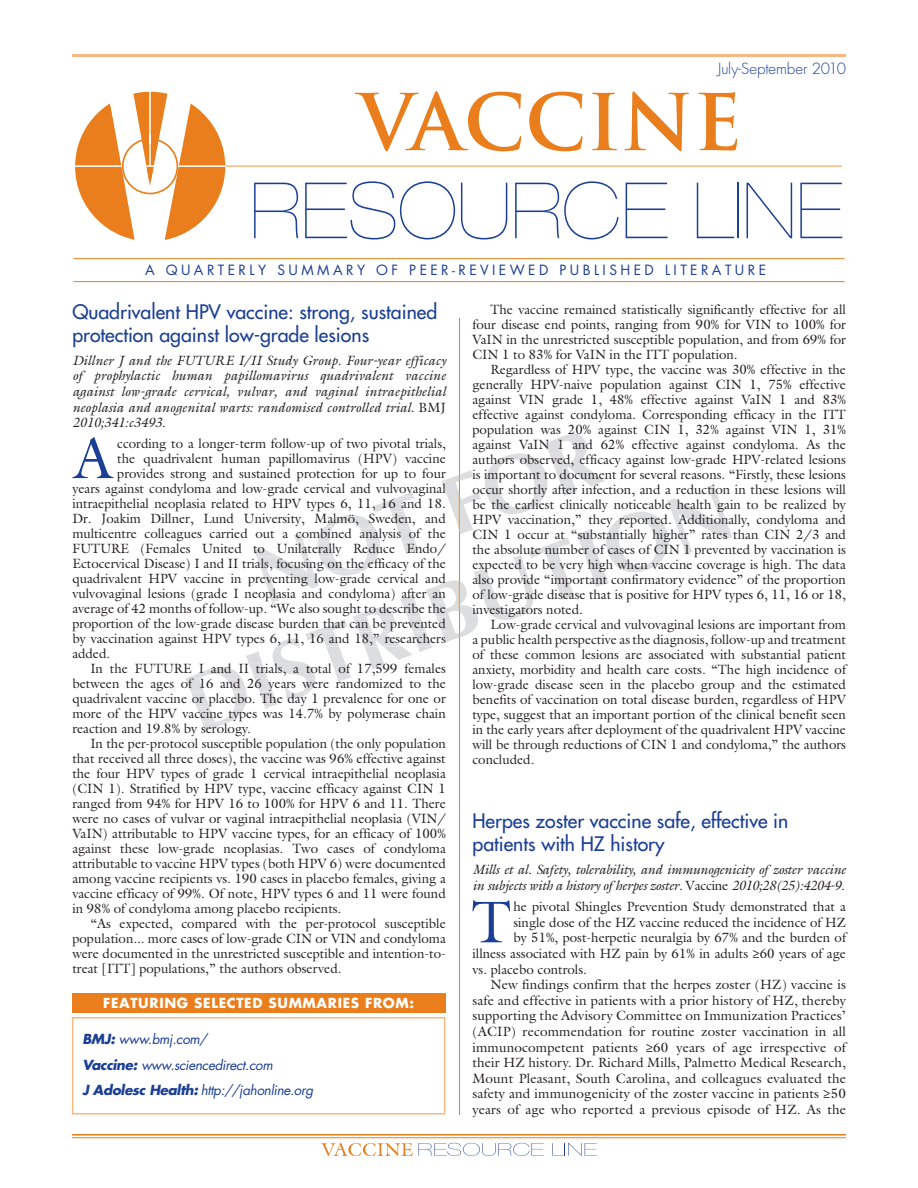
<style>
.page{position:relative;width:918px;height:1188px;background:#fff}
.page>*{position:absolute;margin:0;border:0;box-sizing:border-box;transform-origin:0 0}
.t1{font:200 expanded 77.85px "Helvetica Neue LT Std";color:#1b3f94;scale:.96 1}
.t2{font:700 76.05px "Trajan Pro";color:#ea7e1d}
.t3{font:59.4px "Galliard Std";color:#1b3f94}
.t4{font:57.6px "Galliard Std";color:#1b3f94}
.t5{font:500 19.5px/22.5px "Futura Std";color:#1b3f94}
.t6{font:300 15px "Futura Std";letter-spacing:-.005em;color:#1b3f94}
.t7{font:13.8px "Futura Std";letter-spacing:.25em;color:#1b3f94}
.t8{font:13.5px/15px "Galliard Std";color:#231f20;text-align:justify}
.t9{font:italic 13.5px/15.6px "Galliard Std";letter-spacing:-.02em;color:#231f20;text-align:justify}
.t10{font:italic 13.5px/25.5px "Futura Std";letter-spacing:-.025em;color:#1b3f94}
.t11{font:700 13.5px "Futura Std";letter-spacing:.05em;color:#fff}
.s1{font-style:normal}
.s2{font-weight:700}
</style>
<div class="page">
<svg style="left:419px;top:1143px;width:125px;height:13px"></svg>
<svg style="left:552px;top:1143px;width:45px;height:13px"></svg>
<svg style="left:321px;top:1143px;width:92px;height:13px"></svg>
<hr style="left:72px;top:54px;width:774px;height:3px;background:#f6b983">
<hr style="left:72px;top:1134px;width:774px;height:2px;background:#ea7e1d">
<hr style="left:72px;top:1137px;width:774px;height:1px;background:#ea7e1d">
<hr style="left:459px;top:318px;width:1px;height:796px;background:#ea7e1d">
<hr style="left:73px;top:258px;width:772px;height:1px;background:#ea7e1d">
<hr style="left:73px;top:281px;width:772px;height:1px;background:#ea7e1d">
<div style="left:75px;top:92px;width:150px;height:149px;background:#ea7e1d;border-radius:50%"></div>
<hr style="left:72px;top:165px;width:156px;height:2px;background:#fff">
<svg style="left:106px;top:91px;width:88px;height:150px"></svg>
<hr style="left:225px;top:165px;width:617px;height:2px;background:#f6b983">
<div style="left:72px;top:1017px;width:373px;height:97px;border:2px solid #f6b983"></div>
<div style="left:72px;top:993px;width:373px;height:19px;background:#ea7e1d"></div>
<svg style="left:185px;top:434px;width:547px;height:297px"></svg>
<p class="t6" style="left:718px;top:59px;width:129px">July-September 2010</p>
<h2 class="t2" style="left:359px;top:75px;width:385px">VACCINE</h2>
<h1 class="t1" style="left:250px;top:165px;width:620px">RESOURCE LINE</h1>
<p class="t7" style="left:145px;top:261px;width:623px">A QUARTERLY SUMMARY OF PEER-REVIEWED PUBLISHED LITERATURE</p>
<h3 class="t5" style="left:72px;top:301px;width:366px">Quadrivalent HPV vaccine: strong, sustained protection against low-grade lesions</h3>
<p class="t9" style="left:72px;top:352px;width:375px">Dillner J and the FUTURE I/II Study Group. Four-year efficacy of prophylactic human papillomavirus quadrivalent vaccine against low-grade cervical, vulvar, and vaginal intraepithelial neoplasia and anogenital warts: randomised controlled trial. <span class="s1">BMJ </span>2010;341:c3493.</p>
<h3 class="t4" style="left:74px;top:422px;width:40px">A</h3>
<p class="t8" style="left:117px;top:436px;width:330px">ccording to a longer-term follow-up of two pivotal trials, the quadrivalent human papillomavirus (HPV) vaccine</p>
<p class="t8" style="left:72px;top:466px;width:375px;text-align:right">provides strong and sustained protection for up to four<br>years against condyloma and low-grade cervical and vulvovaginal</p>
<p class="t8" style="left:72px;top:496px;width:375px">intraepithelial neoplasia related to HPV types 6, 11, 16 and 18.<br>Dr. Joakim Dillner, Lund University, Malmö, Sweden, and multicentre colleagues carried out a combined analysis of the FUTURE (Females United to Unilaterally Reduce Endo/ Ectocervical Disease) I and II trials, focusing on the efficacy of the quadrivalent HPV vaccine in preventing low-grade cervical and vulvovaginal lesions (grade I neoplasia and condyloma) after an average of 42 months of follow-up. “We also sought to describe the</p>
<p class="t8" style="left:72px;top:616px;width:375px">proportion of the low-grade disease burden that can be prevented by vaccination against HPV types 6, 11, 16 and 18,” researchers</p>
<p class="t8" style="left:72px;top:646px;width:39px">added.</p>
<p class="t8" style="left:72px;top:661px;width:375px;text-indent:18px">In the FUTURE I and II trials, a total of 17,599 females between the ages of 16 and 26 years were randomized to the quadrivalent vaccine or placebo. The day 1 prevalence for one or more of the HPV vaccine types was 14.7% by polymerase chain reaction and 19.8% by serology.</p>
<p class="t8" style="left:72px;top:736px;width:375px;text-indent:18px">In the per-protocol susceptible population (the only population that received all three doses), the vaccine was 96% effective against the four HPV types of grade 1 cervical intraepithelial neoplasia (CIN 1). Stratified by HPV type, vaccine efficacy against CIN 1 ranged from 94% for HPV 16 to 100% for HPV 6 and 11. There were no cases of vulvar or vaginal intraepithelial neoplasia (VIN/ VaIN) attributable to HPV vaccine types, for an efficacy of 100% against these low-grade neoplasias. Two cases of condyloma attributable to vaccine HPV types (both HPV 6) were documented among vaccine recipients vs. 190 cases in placebo females, giving a vaccine efficacy of 99%. Of note, HPV types 6 and 11 were found in 98% of condyloma among placebo recipients.</p>
<p class="t8" style="left:72px;top:916px;width:375px;text-indent:18px">“As expected, compared with the per-protocol susceptible population... more cases of low-grade CIN or VIN and condyloma were documented in the unrestricted susceptible and intention-to&shy;treat [ITT] populations,” the authors observed.</p>
<p class="t11" style="left:103px;top:994px;width:313px">FEATURING SELECTED SUMMARIES FROM:</p>
<p class="t10" style="left:82px;top:1027px;width:232px"><span class="s2">BMJ:</span> www.bmj.com/<br><span class="s2">Vaccine:</span> www.sciencedirect.com<br><span class="s2">J Adolesc Health:</span> http://jahonline.org</p>
<p class="t8" style="left:472px;top:302px;width:375px;text-indent:18px">The vaccine remained statistically significantly effective for all four disease end points, ranging from 90% for VIN to 100% for VaIN in the unrestricted susceptible population, and from 69% for CIN 1 to 83% for VaIN in the ITT population.</p>
<p class="t8" style="left:472px;top:362px;width:375px;text-indent:18px">Regardless of HPV type, the vaccine was 30% effective in the generally HPV-naive population against CIN 1, 75% effective against VIN grade 1, 48% effective against VaIN 1 and 83% effective against condyloma. Corresponding efficacy in the ITT</p>
<p class="t8" style="left:472px;top:422px;width:375px">population was 20% against CIN 1, 32% against VIN 1, 31% against VaIN 1 and 62% effective against condyloma. As the authors observed, efficacy against low-grade HPV-related lesions is important to document for several reasons. “Firstly, these lesions occur shortly after infection, and a reduction in these lesions will be the earliest clinically noticeable health gain to be realized by</p>
<p class="t8" style="left:472px;top:512px;width:375px">HPV vaccination,” they reported. Additionally, condyloma and</p>
<p class="t8" style="left:472px;top:542px;width:375px">the absolute number of cases of CIN 1 prevented by vaccination is expected to be very high when vaccine coverage is high. The data also provide “important confirmatory evidence” of the proportion of low-grade disease that is positive for HPV types 6, 11, 16 or 18,</p>
<p class="t8" style="left:490px;top:617px;width:357px">Low-grade cervical and vulvovaginal lesions are important from</p>
<p class="t8" style="left:472px;top:527px;width:375px">CIN 1 occur at “substantially higher” rates than CIN 2/3 and</p>
<p class="t8" style="left:472px;top:602px;width:112px">investigators noted.</p>
<p class="t8" style="left:472px;top:632px;width:375px">a public health perspective as the diagnosis, follow-up and treatment of these common lesions are associated with substantial patient anxiety, morbidity and health care costs. “The high incidence of low-grade disease seen in the placebo group and the estimated benefits of vaccination on total disease burden, regardless of HPV type, suggest that an important portion of the clinical benefit seen in the early years after deployment of the quadrivalent HPV vaccine will be through reductions of CIN 1 and condyloma,” the authors concluded.</p>
<h3 class="t5" style="left:472px;top:810px;width:317px">Herpes zoster vaccine safe, effective in patients with HZ history</h3>
<p class="t9" style="left:472px;top:861px;width:375px">Mills et al. Safety, tolerability, and immunogenicity of zoster vaccine in subjects with a history of herpes zoster. <span class="s1">Vaccine</span> 2010;28(25):4204-9.</p>
<h3 class="t3" style="left:472px;top:885px;width:41px">T</h3>
<p class="t8" style="left:513px;top:899px;width:334px">he pivotal Shingles Prevention Study demonstrated that a</p>
<p class="t8" style="left:513px;top:914px;width:334px">single dose of the HZ vaccine reduced the incidence of HZ</p>
<p class="t8" style="left:513px;top:930px;width:334px">by 51%, post-herpetic neuralgia by 67% and the burden of</p>
<p class="t8" style="left:472px;top:946px;width:375px">illness associated with HZ pain by 61% in adults ≥60 years of age</p>
<p class="t8" style="left:472px;top:961px;width:116px">vs. placebo controls.</p>
<p class="t8" style="left:490px;top:977px;width:357px">New findings confirm that the herpes zoster (HZ) vaccine is</p>
<p class="t8" style="left:473px;top:992px;width:375px">safe and effective in patients with a prior history of HZ, thereby</p>
<p class="t8" style="left:473px;top:1008px;width:375px">supporting the Advisory Committee on Immunization Practices’</p>
<p class="t8" style="left:473px;top:1024px;width:375px">(ACIP) recommendation for routine zoster vaccination in all</p>
<p class="t8" style="left:473px;top:1039px;width:375px">immunocompetent patients ≥60 years of age irrespective of</p>
<p class="t8" style="left:473px;top:1055px;width:375px">their HZ history. Dr. Richard Mills, Palmetto Medical Research,</p>
<p class="t8" style="left:473px;top:1070px;width:375px">Mount Pleasant, South Carolina, and colleagues evaluated the</p>
<p class="t8" style="left:473px;top:1086px;width:375px">safety and immunogenicity of the zoster vaccine in patients ≥50</p>
<p class="t8" style="left:473px;top:1102px;width:375px">years of age who reported a previous episode of HZ. As the</p>
</div>
